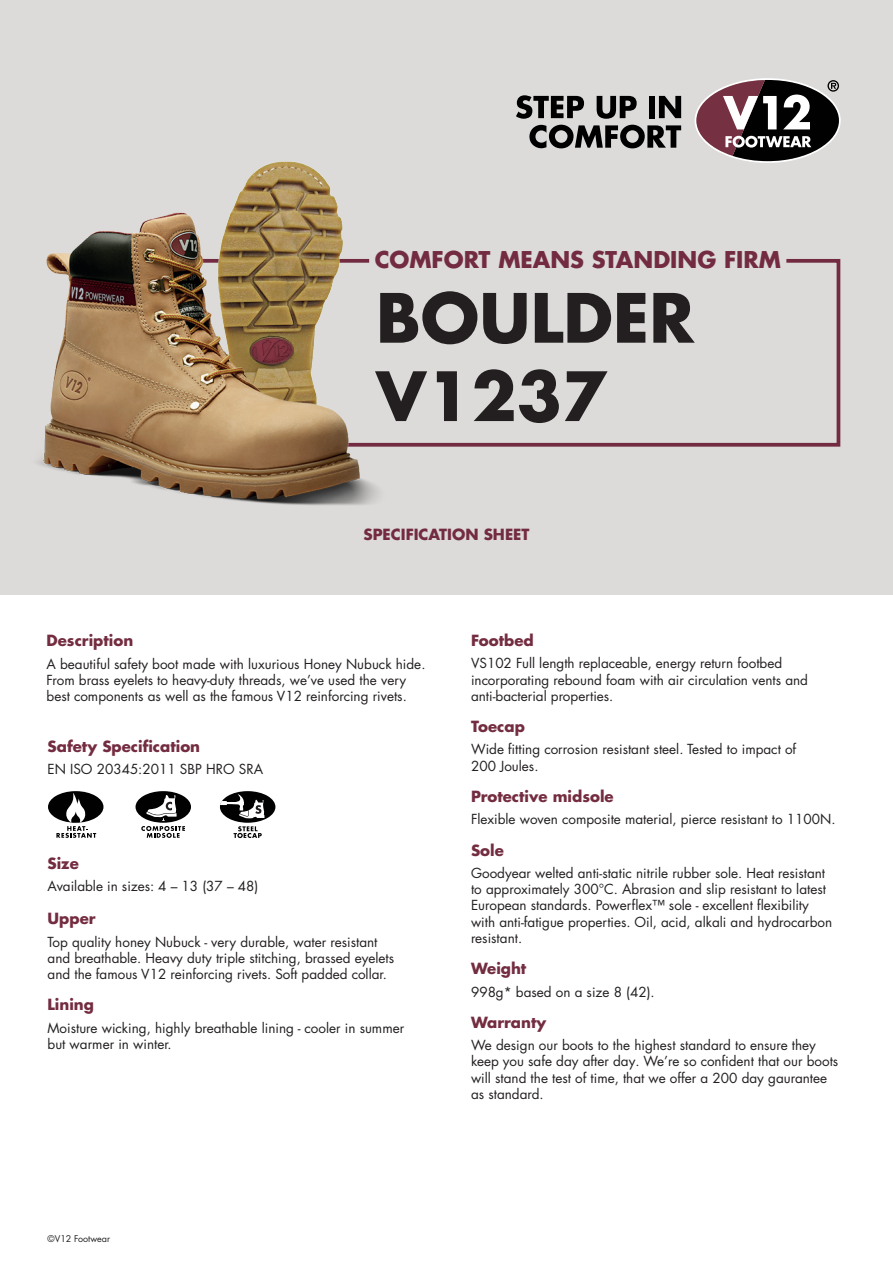
<style>
.page{position:relative;width:893px;height:1263px;background:#fff}
.page>*{position:absolute;margin:0;border:0;box-sizing:border-box;transform-origin:0 0}
.t1{font:700 66px/78.3px "Futura LT Pro";color:#231f20}
.t2{font:700 22.5px "Futura LT Pro";color:#732b42}
.t3{font:700 15px "Futura LT Pro";color:#732c40}
.t4{font:700 15px "Futura LT Pro";color:#732b42}
.t5{font:13.5px/16.2px "Futura LT Pro";color:#231f20}
.t6{font:9px "Futura LT Pro";color:#231f20}
</style>
<div class="page">
<div style="left:0;top:0;width:893px;height:594px;background:#dcdbd9"></div>
<svg style="left:516px;top:95px;width:68px;height:24px"></svg>
<svg style="left:597px;top:96px;width:40px;height:23px"></svg>
<div style="left:649px;top:96px;width:6px;height:22px;background:#000001"></div>
<svg style="left:659px;top:96px;width:22px;height:22px"></svg>
<svg style="left:529px;top:125px;width:152px;height:23px"></svg>
<svg style="left:695px;top:78px;width:146px;height:85px"></svg>
<svg style="left:418px;top:259px;width:423px;height:188px"></svg>
<svg style="left:48px;top:791px;width:56px;height:47px"></svg>
<svg style="left:135px;top:791px;width:56px;height:47px"></svg>
<svg style="left:220px;top:791px;width:56px;height:47px"></svg>
<img style="left:233px;top:161px;width:105px;height:47px">
<img style="left:38px;top:208px;width:380px;height:298px">
<h2 class="t2" style="left:375px;top:243px;width:408px">COMFORT MEANS STANDING FIRM</h2>
<h1 class="t1" style="left:376px;top:277px;width:320px">BOULDER<br>V1237</h1>
<p class="t4" style="left:363px;top:523px;width:167px">SPECIFICATION SHEET</p>
<p class="t3" style="left:47px;top:629px;width:88px">Description</p>
<p class="t5" style="left:47px;top:655px;width:380px">A beautiful safety boot made with luxurious Honey Nubuck hide.<br>From brass eyelets to heavy-duty threads, we’ve used the very best components as well as the famous V12 reinforcing rivets.</p>
<p class="t3" style="left:48px;top:734px;width:154px">Safety Specification</p>
<p class="t5" style="left:48px;top:761px;width:217px">EN ISO 20345:2011 SBP HRO SRA</p>
<p class="t3" style="left:48px;top:852px;width:33px">Size</p>
<p class="t5" style="left:48px;top:878px;width:212px">Available in sizes: 4 – 13 (37 – 48)</p>
<p class="t3" style="left:48px;top:907px;width:50px">Upper</p>
<p class="t5" style="left:48px;top:934px;width:348px">Top quality honey Nubuck - very durable, water resistant and breathable. Heavy duty triple stitching, brassed eyelets and the famous V12 reinforcing rivets. Soft padded collar.</p>
<p class="t3" style="left:48px;top:993px;width:48px">Lining</p>
<p class="t5" style="left:48px;top:1020px;width:358px">Moisture wicking, highly breathable lining - cooler in summer but warmer in winter.</p>
<p class="t3" style="left:471px;top:629px;width:64px">Footbed</p>
<p class="t5" style="left:471px;top:655px;width:339px">VS102 Full length replaceable, energy return footbed incorporating rebound foam with air circulation vents and anti-bacterial properties.</p>
<p class="t3" style="left:471px;top:715px;width:55px">Toecap</p>
<p class="t5" style="left:471px;top:741px;width:327px">Wide fitting corrosion resistant steel. Tested to impact of<br>200 Joules.</p>
<p class="t3" style="left:471px;top:785px;width:144px">Protective midsole</p>
<p class="t5" style="left:471px;top:811px;width:366px">Flexible woven composite material, pierce resistant to 1100N.</p>
<p class="t3" style="left:471px;top:838px;width:34px">Sole</p>
<p class="t5" style="left:471px;top:865px;width:363px">Goodyear welted anti-static nitrile rubber sole. Heat resistant to approximately 300°C. Abrasion and slip resistant to latest European standards. Powerflex™ sole - excellent flexibility with anti-fatigue properties. Oil, acid, alkali and hydrocarbon resistant.</p>
<p class="t3" style="left:471px;top:957px;width:57px">Weight</p>
<p class="t5" style="left:471px;top:983px;width:185px">998g* based on a size 8 (42).</p>
<p class="t3" style="left:471px;top:1010px;width:77px">Warranty</p>
<p class="t5" style="left:471px;top:1037px;width:369px">We design our boots to the highest standard to ensure they keep you safe day after day. We’re so confident that our boots will stand the test of time, that we offer a 200 day gaurantee as standard.</p>
<p class="t6" style="left:48px;top:1233px;width:64px">©V12 Footwear</p>
</div>
